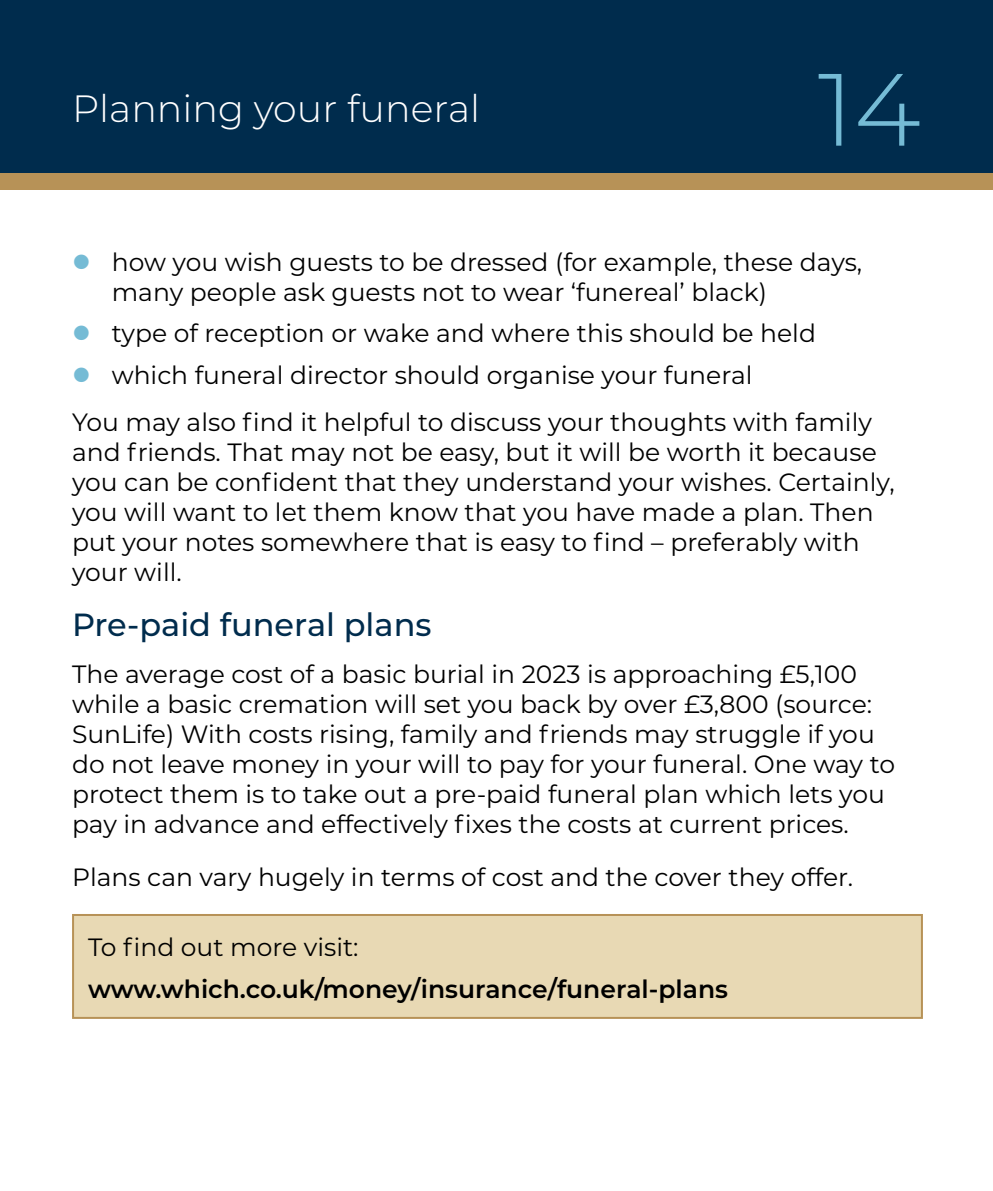
<style>
.page{position:relative;width:993px;height:1191px;background:#fff}
.page>*{position:absolute;margin:0;border:0;box-sizing:border-box;transform-origin:0 0}
.t1{font:300 102.4px "Montserrat Alternates";color:#75bbd5}
.t2{font:300 38px "Montserrat";color:#fff}
.t3{font:500 32px "Montserrat";color:#002c4d}
.t4{font:25px/30px "Montserrat";color:#000}
.t5{font:600 25px "Montserrat";color:#000}
</style>
<div class="page">
<div style="left:0;top:9px;width:992px;height:181px;background:#b79257"></div>
<div style="left:0;top:0;width:992px;height:173px;background:#002c4d"></div>
<div style="left:72px;top:914px;width:850px;height:105px;background:#e8d9b4;border:2px solid #b79257"></div>
<h2 class="t2" style="left:72px;top:83px;width:409px">Planning your funeral</h2>
<h1 class="t1" style="left:817px;top:40px;width:105px">14</h1>
<p class="t4" style="left:112px;top:246px;width:751px">how you wish guests to be dressed (for example, these days, many people ask guests not to wear ‘funereal’ black)</p>
<p class="t4" style="left:112px;top:312px;width:705px;line-height:41.4px">type of reception or wake and where this should be held which funeral director should organise your funeral</p>
<p class="t4" style="left:72px;top:406px;width:823px">You may also find it helpful to discuss your thoughts with family and friends. That may not be easy, but it will be worth it because you can be confident that they understand your wishes. Certainly, you will want to let them know that you have made a plan. Then put your notes somewhere that is easy to find – preferably with your will.</p>
<p class="t3" style="left:72px;top:602px;width:361px">Pre-paid funeral plans</p>
<p class="t4" style="left:72px;top:658px;width:824px">The average cost of a basic burial in 2023 is approaching £5,100 while a basic cremation will set you back by over £3,800 (source:<br>SunLife) With costs rising, family and friends may struggle if you do not leave money in your will to pay for your funeral. One way to protect them is to take out a pre-paid funeral plan which lets you pay in advance and effectively fixes the costs at current prices.</p>
<p class="t4" style="left:72px;top:861px;width:782px">Plans can vary hugely in terms of cost and the cover they offer.</p>
<p class="t4" style="left:88px;top:931px;width:272px">To find out more visit:</p>
<p class="t5" style="left:88px;top:971px;width:641px">www.which.co.uk/money/insurance/funeral-plans</p>
</div>
